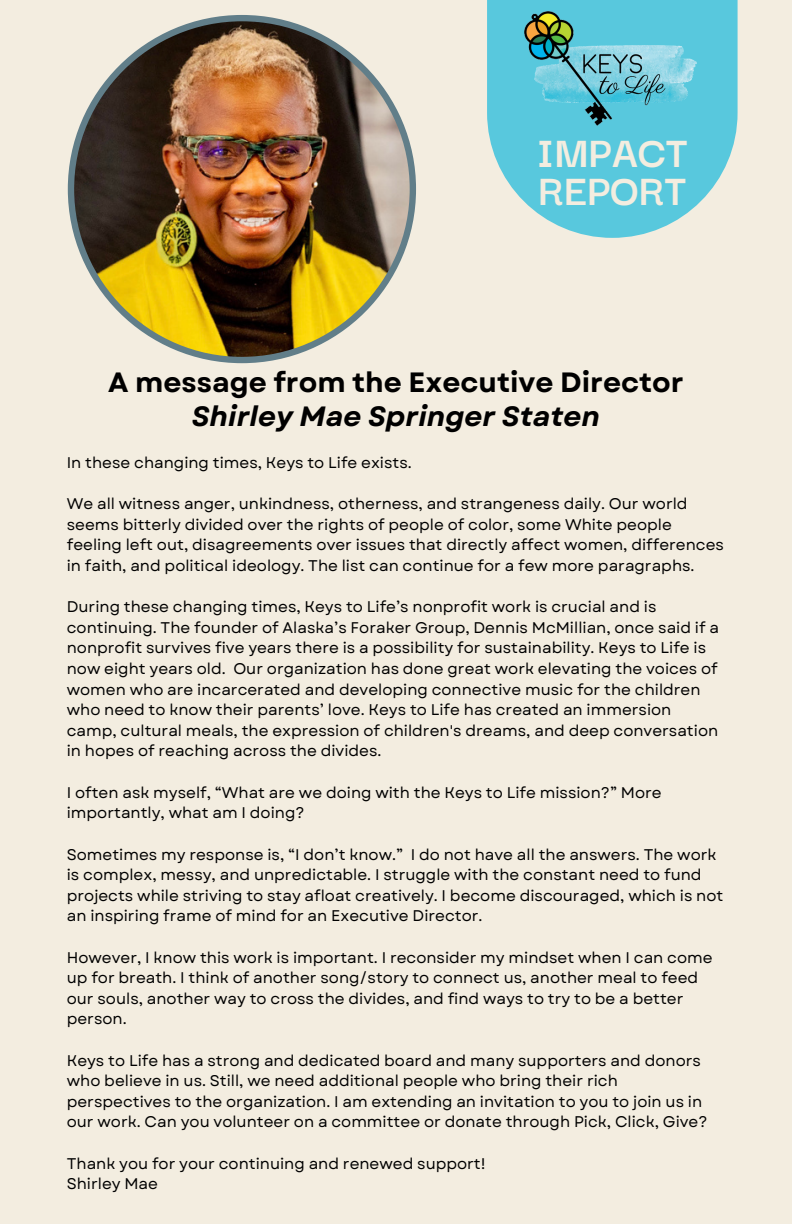
<style>
.page{position:relative;width:792px;height:1224px;background:#f3ede0}
.page>*{position:absolute;margin:0;border:0;box-sizing:border-box;transform-origin:0 0}
.t1{font:700 46.6px/37.4px "Darker Grotesque";color:#f3ede0}
.t2{font:700 27.8px "Garet";color:#000}
.t3{font:italic 700 27.8px "Garet";color:#000}
.t4{font:15.4px/20.6px "Garet";color:#000}
</style>
<div class="page">
<svg style="left:487px;top:0;width:251px;height:238px;fill:#58c8dd"></svg>
<img style="left:524px;top:11px;width:173px;height:114px">
<img style="left:68px;top:15px;width:348px;height:348px">
<h1 class="t1" style="left:537px;top:131px;width:152px">IMPACT<br>REPORT</h1>
<h2 class="t2" style="left:108px;top:363px;width:577px">A message from the Executive Director</h2>
<h2 class="t3" style="left:192px;top:396px;width:410px">Shirley Mae Springer Staten</h2>
<p class="t4" style="left:67px;top:452px;width:347px">In these changing times, Keys to Life exists.</p>
<p class="t4" style="left:67px;top:494px;width:659px">We all witness anger, unkindness, otherness, and strangeness daily. Our world seems bitterly divided over the rights of people of color, some White people feeling left out, disagreements over issues that directly affect women, differences in faith, and political ideology. The list can continue for a few more paragraphs.</p>
<p class="t4" style="left:67px;top:597px;width:654px">During these changing times, Keys to Life’s nonprofit work is crucial and is continuing. The founder of Alaska’s Foraker Group, Dennis McMillian, once said if a nonprofit survives five years there is a possibility for sustainability. Keys to Life is now eight years old. Our organization has done great work elevating the voices of women who are incarcerated and developing connective music for the children who need to know their parents’ love. Keys to Life has created an immersion camp, cultural meals, the expression of children's dreams, and deep conversation in hopes of reaching across the divides.</p>
<p class="t4" style="left:67px;top:782px;width:596px">I often ask myself, “What are we doing with the Keys to Life mission?” More importantly, what am I doing?</p>
<p class="t4" style="left:67px;top:844px;width:658px">Sometimes my response is, “I don’t know.” I do not have all the answers. The work is complex, messy, and unpredictable. I struggle with the constant need to fund projects while striving to stay afloat creatively. I become discouraged, which is not an inspiring frame of mind for an Executive Director.</p>
<p class="t4" style="left:67px;top:947px;width:647px">However, I know this work is important. I reconsider my mindset when I can come up for breath. I think of another song/story to connect us, another meal to feed our souls, another way to cross the divides, and find ways to try to be a better person.</p>
<p class="t4" style="left:67px;top:1050px;width:642px">Keys to Life has a strong and dedicated board and many supporters and donors who believe in us. Still, we need additional people who bring their rich perspectives to the organization. I am extending an invitation to you to join us in our work. Can you volunteer on a committee or donate through Pick, Click, Give?</p>
<p class="t4" style="left:67px;top:1153px;width:420px">Thank you for your continuing and renewed support!<br>Shirley Mae</p>
</div>
